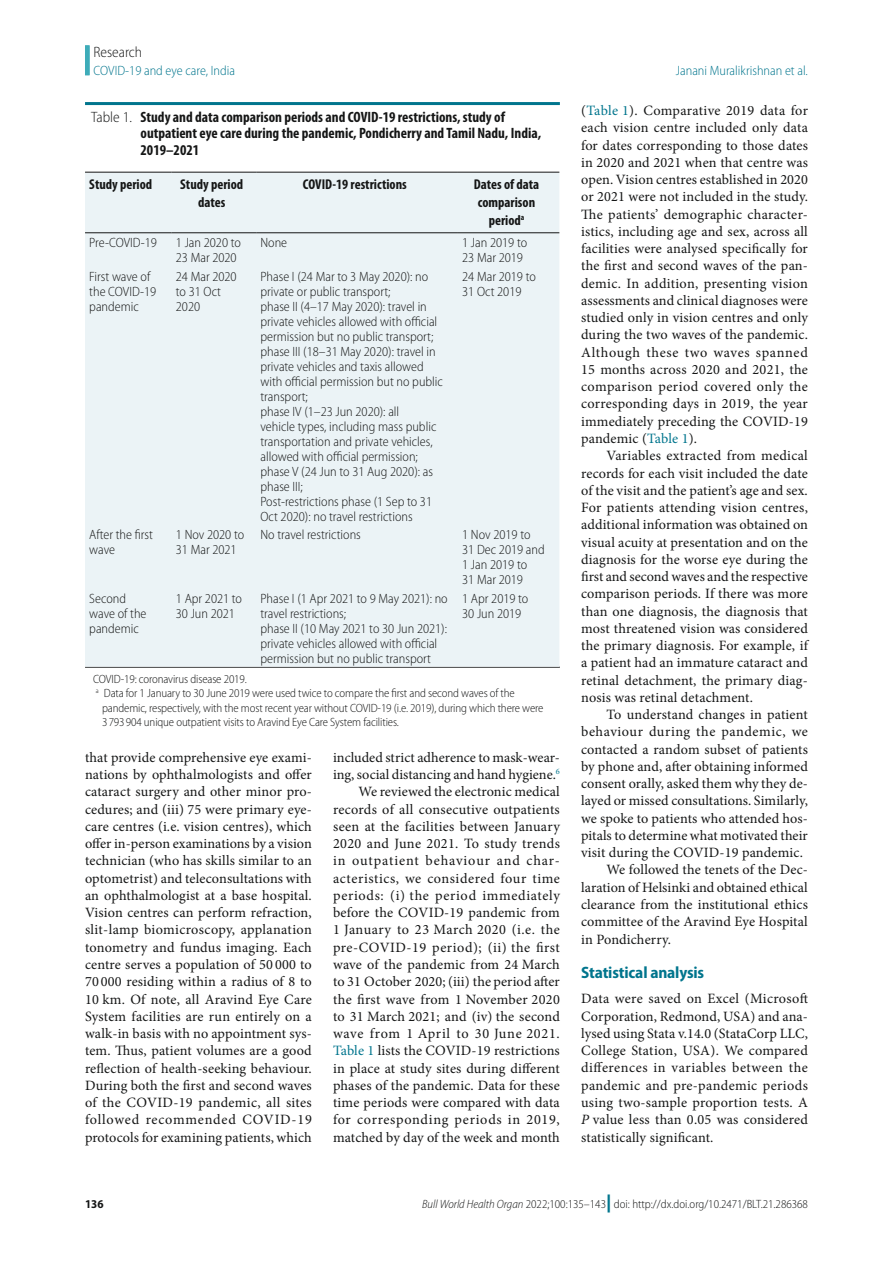
<style>
.page{position:relative;width:893px;height:1263px;background:#fff}
.page>*{position:absolute;margin:0;border:0;box-sizing:border-box;transform-origin:0 0}
.t1{font:700 semi-condensed 16.5px "Myriad Pro";letter-spacing:-.01em;color:#00758d}
.t2{font:700 condensed 15px/16.5px "Myriad Pro";color:#151616}
.t3{font:300 semi-condensed 15px "Myriad Pro";color:#151616}
.t4{font:14.25px/17.2px "Minion Pro";letter-spacing:.01em;color:#151616;text-align:justify}
.t5{font:700 condensed 14.25px/17.9px "Myriad Pro";color:#151616;text-align:center}
.t6{font:14.25px "Minion Pro";letter-spacing:.04em;color:#151616}
.t7{font:300 semi-condensed 13.5px/15px "Myriad Pro";color:#151616}
.t8{font:300 semi-condensed 13.5px "Myriad Pro";color:#00758d}
.t9{font:300 semi-condensed 12px "Myriad Pro";letter-spacing:-.01em;color:#151616}
.t10{font:700 semi-condensed 12px "Myriad Pro";color:#151616}
.s1{font-weight:300;font-stretch:semi-condensed}
.s2{color:#00758d}
.s3{font-style:italic}
.s4{font-weight:900;font-stretch:normal;font-size:18px;color:#00758d}
</style>
<div class="page">
<div style="left:85px;top:45px;width:5px;height:30px;background:#3eacb9"></div>
<hr style="left:85px;top:102px;width:475px;height:3px;background:#00758d">
<hr style="left:85px;top:667px;width:475px;height:1px;background:#151616">
<div style="left:85px;top:173px;width:474px;height:494px;background:#ebf3f6"></div>
<hr style="left:85px;top:172px;width:87px;height:1px;background:#151616">
<hr style="left:172px;top:172px;width:84px;height:1px;background:#151616">
<hr style="left:256px;top:172px;width:202px;height:1px;background:#151616">
<hr style="left:458px;top:172px;width:101px;height:1px;background:#151616">
<hr style="left:85px;top:232px;width:87px;height:1px;background:#151616">
<hr style="left:172px;top:232px;width:84px;height:1px;background:#151616">
<hr style="left:256px;top:232px;width:202px;height:1px;background:#151616">
<hr style="left:458px;top:232px;width:101px;height:1px;background:#151616">
<p class="t3" style="left:94px;top:44px;width:50px">Research</p>
<p class="t8" style="left:94px;top:63px;width:143px">COVID-19 and eye care, India</p>
<p class="t8" style="left:676px;top:63px;width:134px">Janani Muralikrishnan et al.</p>
<p class="t2" style="left:141px;top:109px;width:402px;text-indent:-50px"><span class="s1">Table 1.</span> Study and data comparison periods and COVID-19 restrictions, study of outpatient eye care during the pandemic, Pondicherry and Tamil Nadu, India,<br>2019–2021</p>
<p class="t5" style="left:89px;top:176px;width:64px">Study period</p>
<p class="t5" style="left:180px;top:176px;width:64px">Study period dates</p>
<p class="t5" style="left:303px;top:176px;width:105px">COVID-19 restrictions</p>
<p class="t5" style="left:474px;top:176px;width:67px">Dates of data comparison period<sup>a</sup></p>
<p class="t7" style="left:89px;top:236px;width:69px">Pre-COVID-19</p>
<p class="t7" style="left:176px;top:236px;width:67px">1 Jan 2020 to<br>23 Mar 2020</p>
<p class="t7" style="left:260px;top:236px;width:28px">None</p>
<p class="t7" style="left:462px;top:236px;width:67px">1 Jan 2019 to<br>23 Mar 2019</p>
<p class="t7" style="left:89px;top:269px;width:68px">First wave of the COVID-19 pandemic</p>
<p class="t7" style="left:176px;top:269px;width:62px">24 Mar 2020 to 31 Oct<br>2020</p>
<p class="t7" style="left:260px;top:269px;width:184px">Phase I (24 Mar to 3 May 2020): no private or public transport;<br>phase II (4–17 May 2020): travel in private vehicles allowed with official permission but no public transport; phase III (18–31 May 2020): travel in private vehicles and taxis allowed with official permission but no public transport;<br>phase IV (1–23 Jun 2020): all<br>vehicle types, including mass public transportation and private vehicles, allowed with official permission; phase V (24 Jun to 31 Aug 2020): as phase III;<br>Post-restrictions phase (1 Sep to 31<br>Oct 2020): no travel restrictions</p>
<p class="t7" style="left:462px;top:269px;width:75px">24 Mar 2019 to<br>31 Oct 2019</p>
<p class="t7" style="left:89px;top:527px;width:65px">After the first wave</p>
<p class="t7" style="left:176px;top:527px;width:70px">1 Nov 2020 to<br>31 Mar 2021</p>
<p class="t7" style="left:260px;top:527px;width:102px">No travel restrictions</p>
<p class="t7" style="left:462px;top:527px;width:84px">1 Nov 2019 to<br>31 Dec 2019 and<br>1 Jan 2019 to<br>31 Mar 2019</p>
<p class="t7" style="left:89px;top:591px;width:59px">Second wave of the pandemic</p>
<p class="t7" style="left:176px;top:591px;width:68px">1 Apr 2021 to<br>30 Jun 2021</p>
<p class="t7" style="left:260px;top:591px;width:189px">Phase I (1 Apr 2021 to 9 May 2021): no travel restrictions;<br>phase II (10 May 2021 to 30 Jun 2021): private vehicles allowed with official permission but no public transport</p>
<p class="t7" style="left:462px;top:591px;width:68px">1 Apr 2019 to<br>30 Jun 2019</p>
<p class="t9" style="left:93px;top:673px;width:155px">COVID-19: coronavirus disease 2019.</p>
<p class="t9" style="left:96px;top:687px;width:421px"><sup>a</sup> Data for 1 January to 30 June 2019 were used twice to compare the first and second waves of the</p>
<p class="t9" style="left:102px;top:701px;width:443px">pandemic, respectively, with the most recent year without COVID-19 (i.e. 2019), during which there were</p>
<p class="t9" style="left:102px;top:715px;width:298px">3793904 unique outpatient visits to Aravind Eye Care System facilities.</p>
<p class="t4" style="left:85px;top:749px;width:228px">that provide comprehensive eye exami&shy;nations by ophthalmologists and offer cataract surgery and other minor pro&shy;cedures; and (iii) 75 were primary eye&shy;care centres (i.e. vision centres), which offer in-person examinations by a vision technician (who has skills similar to an optometrist) and teleconsultations with an ophthalmologist at a base hospital.<br>Vision centres can perform refraction, slit-lamp biomicroscopy, applanation tonometry and fundus imaging. Each centre serves a population of 50 000 to 70 000 residing within a radius of 8 to 10 km. Of note, all Aravind Eye Care System facilities are run entirely on a walk-in basis with no appointment sys&shy;tem. Thus, patient volumes are a good reflection of health-seeking behaviour.<br>During both the first and second waves of the COVID-19 pandemic, all sites followed recommended COVID-19 protocols for examining patients, which</p>
<p class="t4" style="left:333px;top:749px;width:228px;text-align:right">included strict adherence to mask-wear&shy;ing, social distancing and hand hygiene.<sup>6<br></sup>We reviewed the electronic medical records of all consecutive outpatients seen at the facilities between January 2020 and June 2021. To study trends in outpatient behaviour and char&shy;acteristics, we considered four time periods: (i) the period immediately before the COVID-19 pandemic from 1 January to 23 March 2020 (i.e. the pre-COVID-19 period); (ii) the first wave of the pandemic from 24 March to 31 October 2020; (iii) the period after the first wave from 1 November 2020 to 31 March 2021; and (iv) the second wave from 1 April to 30 June 2021.<br><span class="s2">Table 1</span> lists the COVID-19 restrictions in place at study sites during different phases of the pandemic. Data for these time periods were compared with data for corresponding periods in 2019, matched by day of the week and month</p>
<p class="t4" style="left:581px;top:102px;width:228px">(<span class="s2">Table 1</span>). Comparative 2019 data for each vision centre included only data for dates corresponding to those dates in 2020 and 2021 when that centre was open. Vision centres established in 2020 or 2021 were not included in the study.<br>The patients’ demographic character&shy;istics, including age and sex, across all facilities were analysed specifically for the first and second waves of the pan&shy;demic. In addition, presenting vision assessments and clinical diagnoses were studied only in vision centres and only during the two waves of the pandemic.<br>Although these two waves spanned 15 months across 2020 and 2021, the comparison period covered only the corresponding days in 2019, the year immediately preceding the COVID-19 pandemic (<span class="s2">Table 1</span>).</p>
<p class="t4" style="left:581px;top:447px;width:228px;text-indent:26px">Variables extracted from medical records for each visit included the date of the visit and the patient’s age and sex.<br>For patients attending vision centres, additional information was obtained on visual acuity at presentation and on the diagnosis for the worse eye during the first and second waves and the respective comparison periods. If there was more than one diagnosis, the diagnosis that most threatened vision was considered the primary diagnosis. For example, if a patient had an immature cataract and retinal detachment, the primary diag&shy;nosis was retinal detachment.</p>
<p class="t4" style="left:607px;top:706px;width:203px">To understand changes in patient</p>
<p class="t6" style="left:581px;top:722px;width:228px">behaviour during the pandemic, we</p>
<p class="t4" style="left:581px;top:740px;width:228px">contacted a random subset of patients</p>
<p class="t4" style="left:581px;top:758px;width:228px">by phone and, after obtaining informed</p>
<p class="t4" style="left:581px;top:775px;width:228px">consent orally, asked them why they de-</p>
<p class="t4" style="left:581px;top:792px;width:228px">layed or missed consultations. Similarly,</p>
<p class="t4" style="left:581px;top:809px;width:228px">we spoke to patients who attended hos-</p>
<p class="t4" style="left:581px;top:827px;width:228px">pitals to determine what motivated their</p>
<p class="t4" style="left:581px;top:844px;width:223px">visit during the COVID-19 pandemic.</p>
<p class="t4" style="left:607px;top:861px;width:203px">We followed the tenets of the Dec-</p>
<p class="t4" style="left:581px;top:879px;width:228px">laration of Helsinki and obtained ethical</p>
<p class="t4" style="left:581px;top:896px;width:228px">clearance from the institutional ethics</p>
<p class="t4" style="left:581px;top:913px;width:228px">committee of the Aravind Eye Hospital</p>
<p class="t4" style="left:581px;top:930px;width:91px">in Pondicherry.</p>
<p class="t1" style="left:581px;top:961px;width:125px">Statistical analysis</p>
<p class="t4" style="left:581px;top:990px;width:228px">Data were saved on Excel (Microsoft Corporation, Redmond, USA) and ana&shy;lysed using Stata v.14.0 (StataCorp LLC, College Station, USA). We compared differences in variables between the pandemic and pre-pandemic periods using two-sample proportion tests. A <span class="s3">P</span> value less than 0.05 was considered statistically significant.</p>
<p class="t10" style="left:85px;top:1196px;width:20px">136</p>
<p class="t9" style="left:422px;top:1198px;width:387px"><span class="s3">Bull World Health Organ</span> 2022;100:135–143<span class="s4">|</span> doi: http://dx.doi.org/10.2471/BLT.21.286368</p>
</div>
